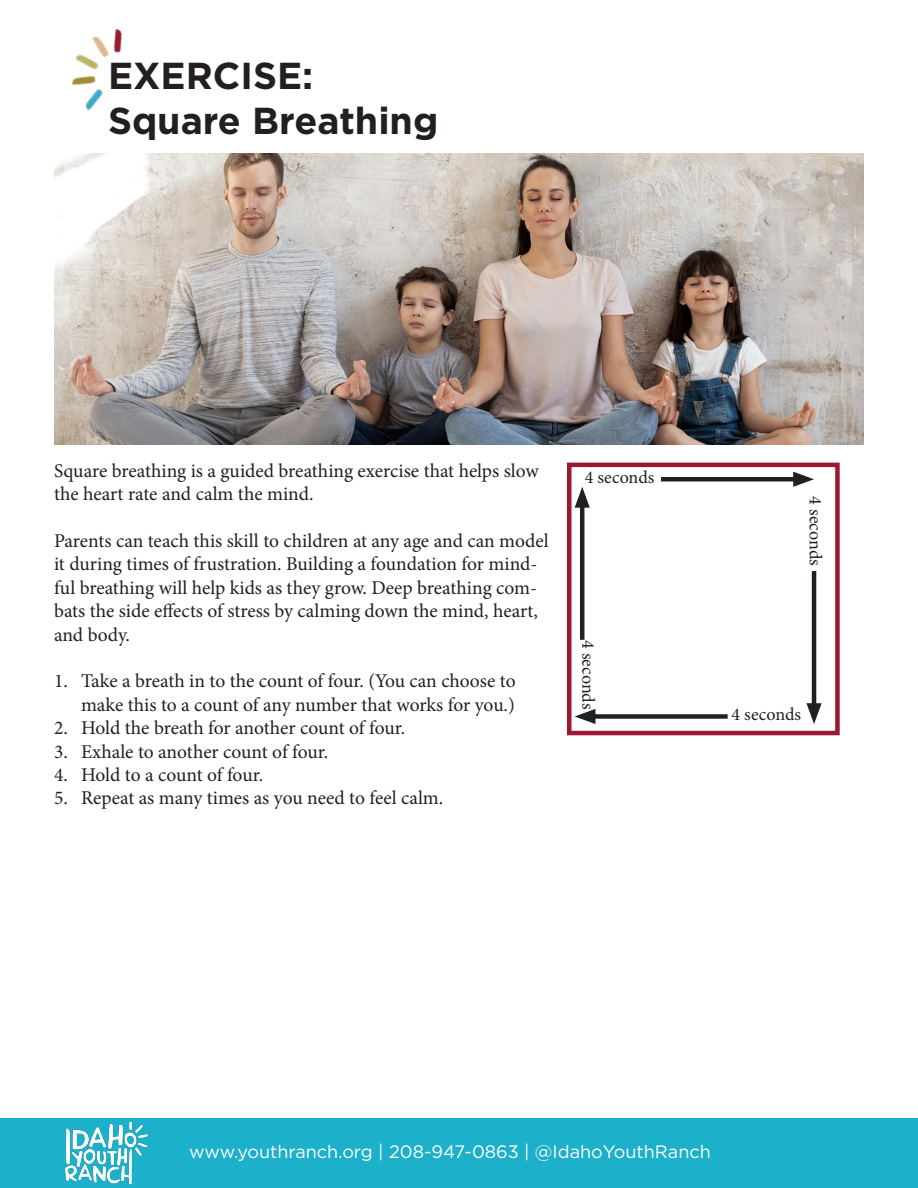
<style>
.page{position:relative;width:918px;height:1188px;background:#fff}
.page>*{position:absolute;margin:0;border:0;box-sizing:border-box;transform-origin:0 0}
.t1{font:700 37.5px "Gotham";color:#231f20}
.t2{font:19.5px/23.4px "Minion Pro";letter-spacing:-.005em;color:#231f20}
.t3{font:18px "Gotham";color:#fff}
.t4{font:18px "Minion Pro";color:#231f20}
</style>
<div class="page">
<div style="left:567px;top:463px;width:273px;height:272px;border:4px solid #9f172e"></div>
<div style="left:661px;top:477px;width:140px;height:5px;background:#231f20"></div>
<svg style="left:793px;top:472px;width:21px;height:15px"></svg>
<hr style="left:812px;top:571px;width:4px;height:140px;background:#231f20">
<svg style="left:806px;top:703px;width:16px;height:21px"></svg>
<div style="left:587px;top:714px;width:141px;height:5px;background:#231f20"></div>
<svg style="left:575px;top:709px;width:20px;height:15px"></svg>
<hr style="left:580px;top:499px;width:4px;height:141px;background:#231f20">
<svg style="left:575px;top:487px;width:15px;height:21px"></svg>
<img style="left:71px;top:28px;width:130px;height:126px">
<div style="left:0;top:1118px;width:918px;height:70px;background:#1cb0ca"></div>
<img style="left:54px;top:154px;width:810px;height:291px">
<img style="left:65px;top:1122px;width:83px;height:63px">
<p class="t1" style="left:108px;top:51px;width:207px">EXERCISE:</p>
<p class="t1" style="left:108px;top:96px;width:332px">Square Breathing</p>
<p class="t2" style="left:54px;top:459px;width:486px">Square breathing is a guided breathing exercise that helps slow the heart rate and calm the mind.</p>
<p class="t2" style="left:54px;top:529px;width:496px">Parents can teach this skill to children at any age and can model it during times of frustration. Building a foundation for mind&shy;ful breathing will help kids as they grow. Deep breathing com&shy;bats the side effects of stress by calming down the mind, heart, and body.</p>
<p class="t2" style="left:54px;top:670px;width:463px;text-align:right">1. Take a breath in to the count of four. (You can choose to make this to a count of any number that works for you.)</p>
<p class="t2" style="left:54px;top:716px;width:353px">2. Hold the breath for another count of four.</p>
<p class="t2" style="left:54px;top:740px;width:276px">3. Exhale to another count of four.</p>
<p class="t2" style="left:54px;top:763px;width:211px">4. Hold to a count of four.</p>
<p class="t2" style="left:54px;top:787px;width:391px">5. Repeat as many times as you need to feel calm.</p>
<p class="t4" style="left:585px;top:466px;width:71px">4 seconds</p>
<p class="t4" style="left:600px;top:640px;width:71px;rotate:90deg">4 seconds</p>
<p class="t4" style="left:828px;top:496px;width:71px;rotate:90deg">4 seconds</p>
<p class="t4" style="left:732px;top:703px;width:71px">4 seconds</p>
<p class="t3" style="left:189px;top:1141px;width:523px">www.youthranch.org | 208-947-0863 | @IdahoYouthRanch</p>
</div>
